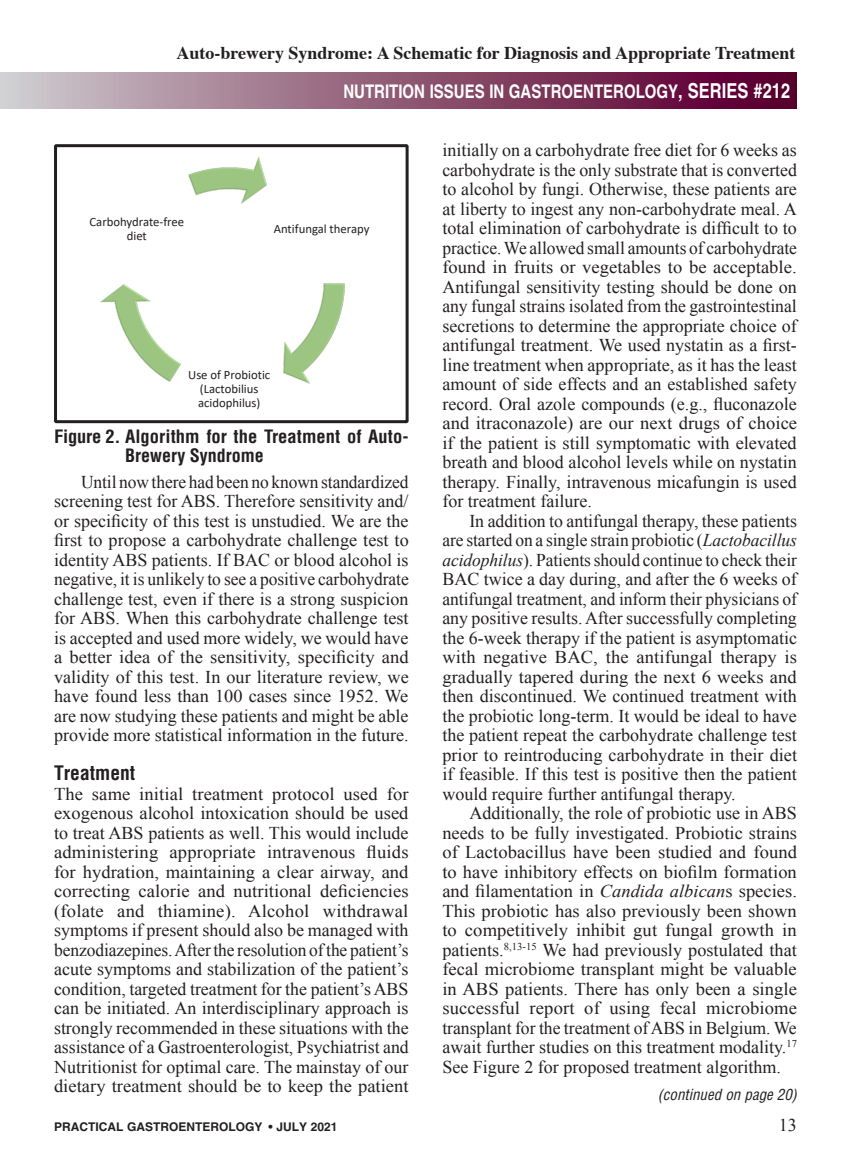
<style>
.page{position:relative;width:851px;height:1161px;background:#fff}
.page>*{position:absolute;margin:0;border:0;box-sizing:border-box;transform-origin:0 0}
.A_Subhead_first_line{font:700 condensed 19.5px "Helvetica";color:#231f20}
.t1{font:700 18.75px "Helvetica";color:#fff;scale:.8 1}
.A_Body_Copy{font:18px/19.5px "Times New Roman";color:#231f20;text-align:justify}
.A_Body_Copy-1st_P{font:18px/19.5px "Times New Roman";color:#231f20;text-align:justify}
.t2{font:700 18px "Times";color:#231f20}
.A_Figure_Bold{font:700 condensed 18px/18.8px "Helvetica LT Std";letter-spacing:.005em;color:#231f20}
.t3{font:italic condensed 15px "Helvetica";color:#231f20}
.t4{font:12.75px/14px "Calibri";color:#231f20;text-align:center}
.t5{font:700 12px "Helvetica";color:#231f20}
.s1{font-size:20.7px}
.s2{font-style:italic}
</style>
<div class="page">
<div style="left:0;top:73px;width:796px;height:36px;background:linear-gradient(to right,#cec9cc,#550025)"></div>
<img style="left:283px;top:284px;width:62px;height:100px">
<img style="left:101px;top:284px;width:80px;height:98px">
<img style="left:189px;top:156px;width:77px;height:47px">
<div style="left:54px;top:144px;width:354px;height:279px;border:3px solid #231f20"></div>
<p class="t2" style="left:176px;top:35px;width:620px">Auto-brewery Syndrome: A Schematic for Diagnosis and Appropriate Treatment</p>
<p class="t1" style="left:343px;top:79px;width:560px">NUTRITION ISSUES IN GASTROENTEROLOGY<span class="s1">, SERIES #212</span></p>
<p class="t4" style="left:89px;top:214px;width:96px">Carbohydrate-free diet</p>
<p class="t4" style="left:274px;top:221px;width:97px">Antifungal therapy</p>
<p class="t4" style="left:188px;top:367px;width:84px">Use of Probiotic (Lactobilius acidophilus)</p>
<p class="A_Figure_Bold" style="left:125px;top:427px;width:285px;text-indent:-71px">Figure 2. Algorithm for the Treatment of Auto-<br>Brewery Syndrome</p>
<p class="A_Body_Copy" style="left:54px;top:471px;width:356px;text-indent:27px">Until now there had been no known standardized screening test for ABS. Therefore sensitivity and/ or specificity of this test is unstudied. We are the first to propose a carbohydrate challenge test to identity ABS patients. If BAC or blood alcohol is negative, it is unlikely to see a positive carbohydrate challenge test, even if there is a strong suspicion for ABS. When this carbohydrate challenge test is accepted and used more widely, we would have a better idea of the sensitivity, specificity and validity of this test. In our literature review, we have found less than 100 cases since 1952. We are now studying these patients and might be able provide more statistical information in the future.</p>
<p class="A_Subhead_first_line" style="left:54px;top:761px;width:83px">Treatment</p>
<p class="A_Body_Copy-1st_P" style="left:54px;top:783px;width:356px">The same initial treatment protocol used for exogenous alcohol intoxication should be used to treat ABS patients as well. This would include administering appropriate intravenous fluids for hydration, maintaining a clear airway, and correcting calorie and nutritional deficiencies (folate and thiamine). Alcohol withdrawal symptoms if present should also be managed with benzodiazepines. After the resolution of the patient’s acute symptoms and stabilization of the patient’s condition, targeted treatment for the patient’s ABS can be initiated. An interdisciplinary approach is strongly recommended in these situations with the assistance of a Gastroenterologist, Psychiatrist and Nutritionist for optimal care. The mainstay of our dietary treatment should be to keep the patient</p>
<p class="A_Body_Copy-1st_P" style="left:442px;top:140px;width:356px">initially on a carbohydrate free diet for 6 weeks as carbohydrate is the only substrate that is converted to alcohol by fungi. Otherwise, these patients are at liberty to ingest any non-carbohydrate meal. A total elimination of carbohydrate is difficult to to practice. We allowed small amounts of carbohydrate found in fruits or vegetables to be acceptable.<br>Antifungal sensitivity testing should be done on any fungal strains isolated from the gastrointestinal secretions to determine the appropriate choice of antifungal treatment. We used nystatin as a first&shy;line treatment when appropriate, as it has the least amount of side effects and an established safety record. Oral azole compounds (e.g., fluconazole and itraconazole) are our next drugs of choice if the patient is still symptomatic with elevated breath and blood alcohol levels while on nystatin therapy. Finally, intravenous micafungin is used for treatment failure.</p>
<p class="A_Body_Copy" style="left:442px;top:510px;width:356px;text-indent:27px">In addition to antifungal therapy, these patients are started on a single strain probiotic (<span class="s2">Lactobacillus acidophilus</span>). Patients should continue to check their BAC twice a day during, and after the 6 weeks of antifungal treatment, and inform their physicians of any positive results. After successfully completing the 6-week therapy if the patient is asymptomatic with negative BAC, the antifungal therapy is gradually tapered during the next 6 weeks and then discontinued. We continued treatment with the probiotic long-term. It would be ideal to have the patient repeat the carbohydrate challenge test prior to reintroducing carbohydrate in their diet if feasible. If this test is positive then the patient would require further antifungal therapy.</p>
<p class="A_Body_Copy" style="left:442px;top:803px;width:356px;text-indent:27px">Additionally, the role of probiotic use in ABS needs to be fully investigated. Probiotic strains of Lactobacillus have been studied and found to have inhibitory effects on biofilm formation and filamentation in <span class="s2">Candida albican</span>s species.<br>This probiotic has also previously been shown to competitively inhibit gut fungal growth in patients.<sup>8,13-15</sup> We had previously postulated that fecal microbiome transplant might be valuable in ABS patients. There has only been a single successful report of using fecal microbiome transplant for the treatment of ABS in Belgium. We await further studies on this treatment modality.<sup>17<br></sup>See Figure 2 for proposed treatment algorithm.</p>
<p class="t3" style="left:657px;top:1085px;width:141px">(continued on page 20)</p>
<p class="t5" style="left:54px;top:1119px;width:285px">PRACTICAL GASTROENTEROLOGY • JULY 2021</p>
<p class="A_Body_Copy-1st_P" style="left:778px;top:1115px;width:19px">13</p>
</div>
